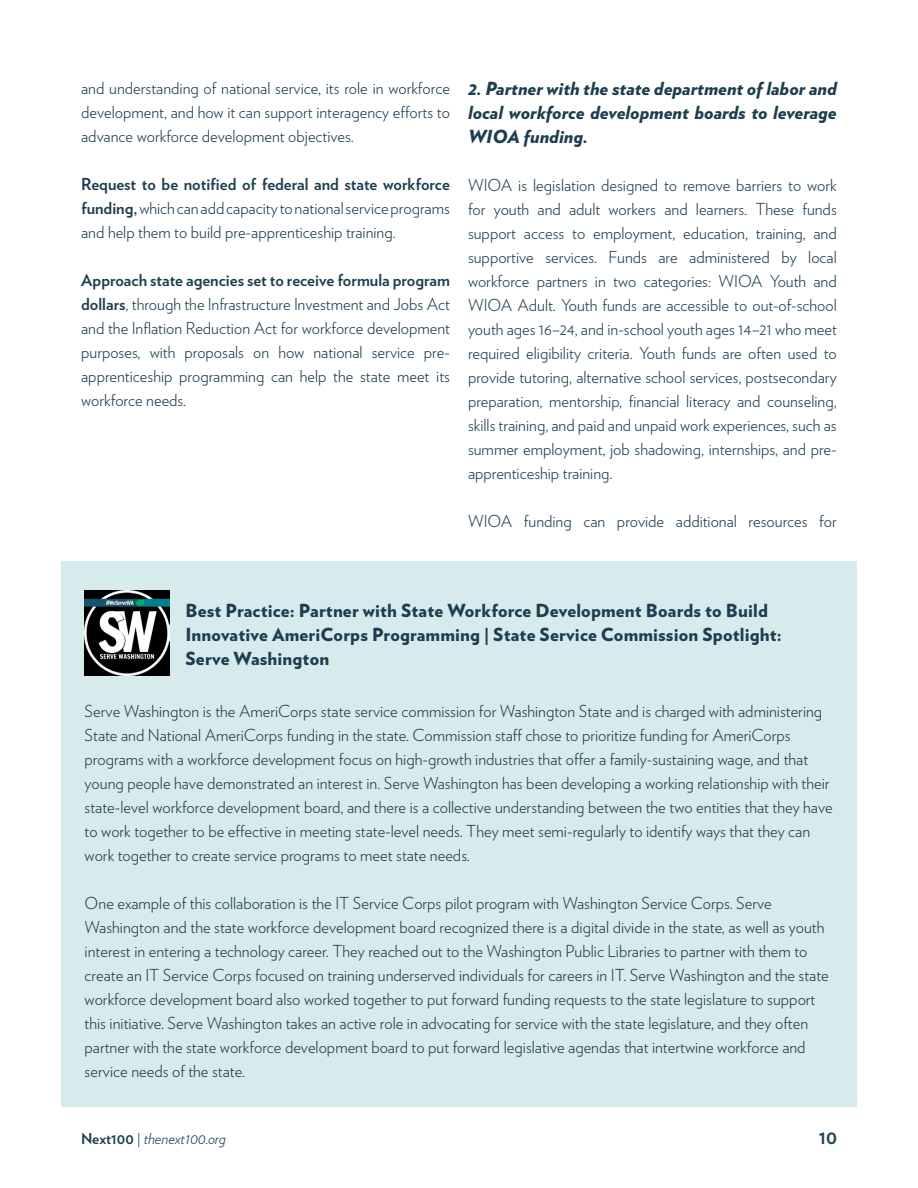
<style>
.page{position:relative;width:918px;height:1188px;background:#fff}
.page>*{position:absolute;margin:0;border:0;box-sizing:border-box;transform-origin:0 0}
.t1{font:700 19.5px "Verlag";color:#1d3f4f}
.Paragraph_Style_1{font:900 18px/24px "Verlag";letter-spacing:.01em;color:#1d3e4f}
.Paragraph_Style_1-2{font:italic 900 18px/24px "Verlag";color:#1d3e4f;text-align:justify}
.Paragraph_Style_1-3{font:300 16.5px/24px "Verlag";color:#1d3e4f;text-align:justify}
.t2{font:italic 300 15px "Verlag";color:#1d3f4f}
.s1{font-weight:700}
.s2{font-weight:700;font-style:normal}
.s3{font-style:normal}
</style>
<div class="page">
<div style="left:61px;top:562px;width:796px;height:545px;background:#d8ebec"></div>
<img style="left:85px;top:591px;width:84px;height:84px">
<p class="Paragraph_Style_1-3" style="left:81px;top:75px;width:370px">and understanding of national service, its role in workforce development, and how it can support interagency efforts to advance workforce development objectives.</p>
<p class="Paragraph_Style_1-3" style="left:81px;top:171px;width:370px"><span class="s1">Request to be notified of federal and state workforce funding,</span> which can add capacity to national service programs and help them to build pre-apprenticeship training.</p>
<p class="Paragraph_Style_1-3" style="left:81px;top:267px;width:370px"><span class="s1">Approach state agencies set to receive formula program dollars</span>, through the Infrastructure Investment and Jobs Act and the Inflation Reduction Act for workforce development purposes, with proposals on how national service pre&shy;apprenticeship programming can help the state meet its workforce needs.</p>
<p class="Paragraph_Style_1-2" style="left:468px;top:76px;width:370px">2. Partner with the state department of labor and local workforce development boards to leverage WIOA funding.</p>
<p class="Paragraph_Style_1-3" style="left:468px;top:173px;width:370px">WIOA is legislation designed to remove barriers to work for youth and adult workers and learners. These funds support access to employment, education, training, and supportive services. Funds are administered by local workforce partners in two categories: WIOA Youth and WIOA Adult. Youth funds are accessible to out-of-school youth ages 16–24, and in-school youth ages 14–21 who meet required eligibility criteria. Youth funds are often used to provide tutoring, alternative school services, postsecondary preparation, mentorship, financial literacy and counseling, skills training, and paid and unpaid work experiences, such as summer employment, job shadowing, internships, and pre&shy;apprenticeship training.</p>
<p class="Paragraph_Style_1-3" style="left:468px;top:509px;width:370px">WIOA funding can provide additional resources for</p>
<p class="Paragraph_Style_1" style="left:186px;top:597px;width:598px">Best Practice: Partner with State Workforce Development Boards to Build<br>Innovative AmeriCorps Programming | State Service Commission Spotlight:</p>
<p class="Paragraph_Style_1" style="left:186px;top:645px;width:145px">Serve Washington</p>
<p class="Paragraph_Style_1-3" style="left:85px;top:698px;width:750px;text-align:left">Serve Washington is the AmeriCorps state service commission for Washington State and is charged with administering State and National AmeriCorps funding in the state. Commission staff chose to prioritize funding for AmeriCorps programs with a workforce development focus on high-growth industries that offer a family-sustaining wage, and that young people have demonstrated an interest in. Serve Washington has been developing a working relationship with their state-level workforce development board, and there is a collective understanding between the two entities that they have to work together to be effective in meeting state-level needs. They meet semi-regularly to identify ways that they can work together to create service programs to meet state needs.</p>
<p class="Paragraph_Style_1-3" style="left:85px;top:890px;width:746px;text-align:left">One example of this collaboration is the IT Service Corps pilot program with Washington Service Corps. Serve Washington and the state workforce development board recognized there is a digital divide in the state, as well as youth interest in entering a technology career. They reached out to the Washington Public Libraries to partner with them to create an IT Service Corps focused on training underserved individuals for careers in IT. Serve Washington and the state workforce development board also worked together to put forward funding requests to the state legislature to support this initiative. Serve Washington takes an active role in advocating for service with the state legislature, and they often partner with the state workforce development board to put forward legislative agendas that intertwine workforce and service needs of the state.</p>
<p class="t2" style="left:81px;top:1128px;width:146px"><span class="s2">Next100</span> <span class="s3">|</span> thenext100.org</p>
<p class="t1" style="left:819px;top:1122px;width:20px">10</p>
</div>
